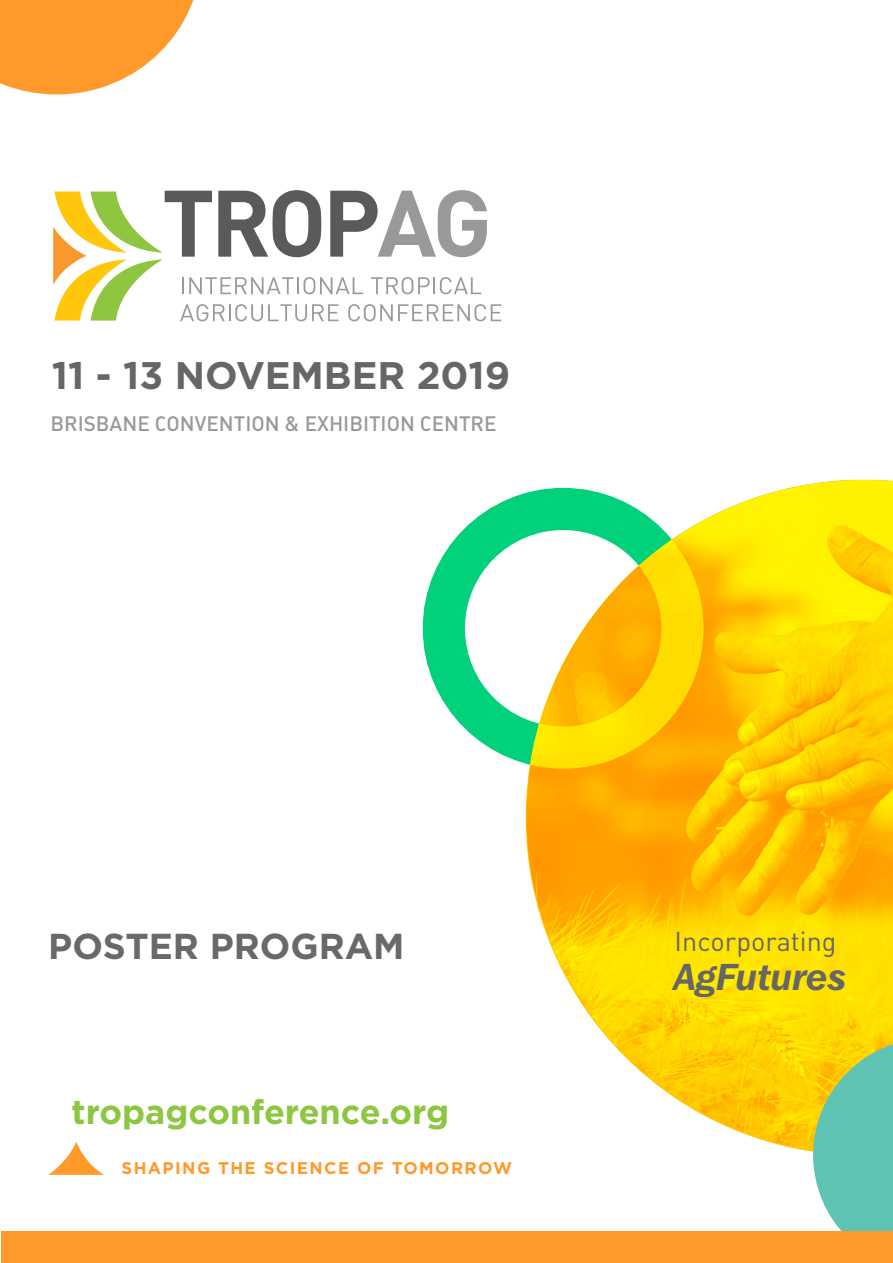
<style>
.page{position:relative;width:893px;height:1263px;background:#fff}
.page>*{position:absolute;margin:0;border:0;box-sizing:border-box;transform-origin:0 0}
.t1{font:700 38.4px "Gotham";color:#666}
.t2{font:italic 600 37.65px "Franklin Gothic IT Cby BT";color:#666}
.t3{font:700 36px "Gotham";color:#69696a}
.t4{font:700 34.2px "Gotham";color:#8dc640}
.t5{font:27px "DIN Regular Alternate";color:#666}
.t6{font:20.7px "DIN Medium Alternate";color:#999}
.t7{font:700 16.95px "Gotham";letter-spacing:.08em;color:#ff9929}
</style>
<div class="page">
<svg style="left:53px;top:190px;width:448px;height:131px"></svg>
<svg style="left:0;top:0;width:194px;height:94px"></svg>
<svg style="left:423px;top:492px;width:104px;height:272px"></svg>
<img style="left:527px;top:480px;width:366px;height:672px">
<svg style="left:813px;top:1038px;width:80px;height:193px;background:#84c895"></svg>
<svg style="left:48px;top:1142px;width:56px;height:33px"></svg>
<div style="left:1px;top:1231px;width:892px;height:32px;background:#ff9929"></div>
<h1 class="t1" style="left:52px;top:353px;width:460px">11 - 13 NOVEMBER 2019</h1>
<p class="t6" style="left:51px;top:411px;width:448px">BRISBANE CONVENTION &amp; EXHIBITION CENTRE</p>
<h3 class="t3" style="left:48px;top:925px;width:358px">POSTER PROGRAM</h3>
<h3 class="t4" style="left:72px;top:1092px;width:379px">tropagconference.org</h3>
<p class="t7" style="left:121px;top:1158px;width:392px">SHAPING THE SCIENCE OF TOMORROW</p>
<h3 class="t5" style="left:675px;top:924px;width:163px">Incorporating</h3>
<h2 class="t2" style="left:675px;top:954px;width:174px">AgFutures</h2>
</div>
